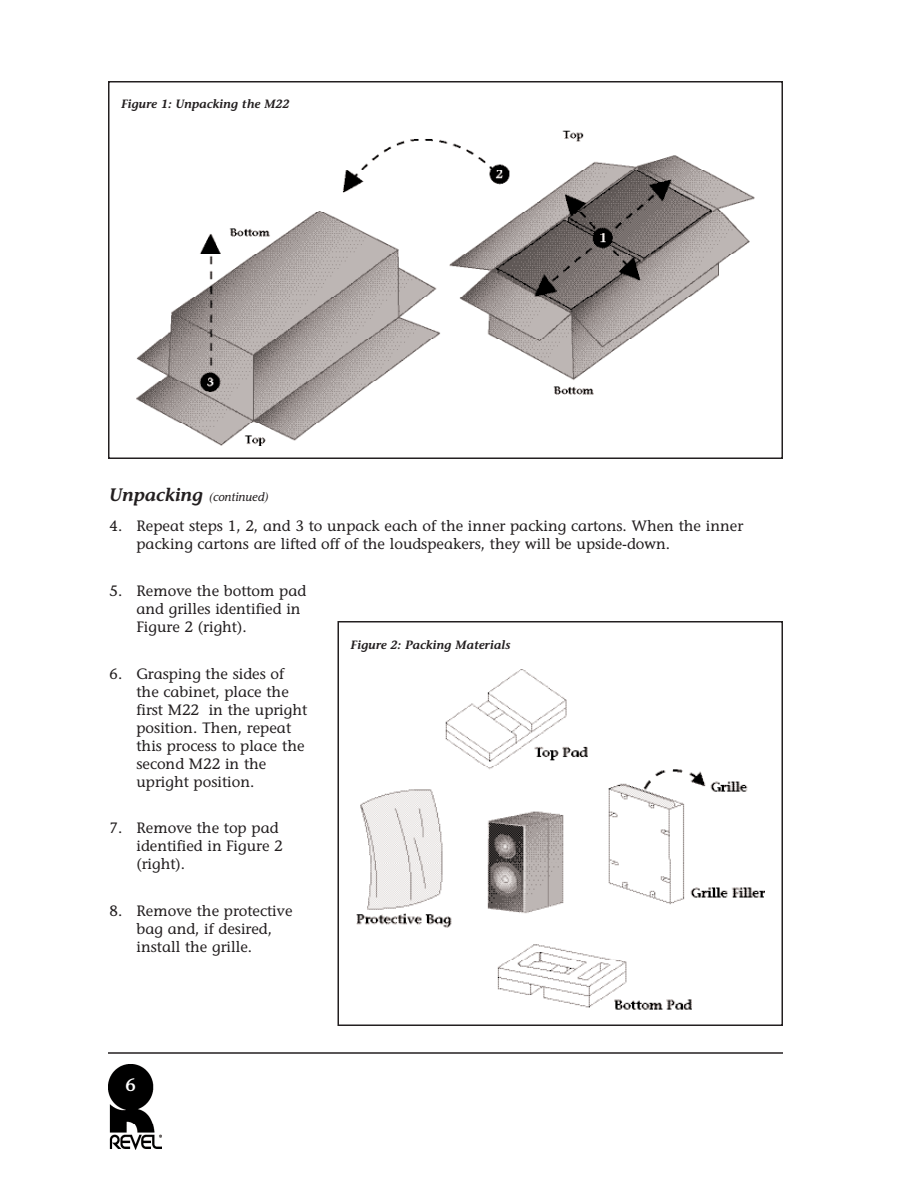
<style>
.page{position:relative;width:918px;height:1188px;background:#fff}
.page>*{position:absolute;margin:0;border:0;box-sizing:border-box;transform-origin:0 0}
.t1{font:600 18px "Stone Informal";color:#fff}
.t2{font:15px/18px "Stone Informal";color:#231f20}
.t3{font:italic 600 12px "Stone Informal";color:#231f20}
.t4{font:italic 12px "Stone Informal";color:#231f20}
.s1{font-weight:600;font-size:18px}
</style>
<div class="page">
<img style="left:108px;top:1065px;width:46px;height:59px">
<img style="left:109px;top:1124px;width:53px;height:25px">
<hr style="left:108px;top:1052px;width:675px;height:2px;background:#231f20">
<div style="left:108px;top:81px;width:675px;height:378px;border:2px solid #231f20"></div>
<img style="left:361px;top:130px;width:341px;height:40px">
<img style="left:136px;top:170px;width:619px;height:275px">
<div style="left:338px;top:621px;width:445px;height:405px;border:2px solid #231f20"></div>
<img style="left:445px;top:669px;width:143px;height:97px">
<img style="left:356px;top:766px;width:408px;height:244px">
<p class="t3" style="left:121px;top:99px;width:170px">Figure 1: Unpacking the M22</p>
<p class="t4" style="left:109px;top:492px;width:160px"><span class="s1">Unpacking</span> (continued)</p>
<p class="t2" style="left:136px;top:518px;width:608px;text-indent:-27px">4. Repeat steps 1, 2, and 3 to unpack each of the inner packing cartons. When the inner packing cartons are lifted off of the loudspeakers, they will be upside-down.</p>
<p class="t2" style="left:136px;top:583px;width:171px;text-indent:-27px">5. Remove the bottom pad and grilles identified in<br>Figure 2 (right).</p>
<p class="t2" style="left:136px;top:666px;width:172px;text-indent:-27px">6. Grasping the sides of the cabinet, place the first M22 in the upright position. Then, repeat this process to place the second M22 in the upright position.</p>
<p class="t2" style="left:136px;top:821px;width:148px;text-indent:-27px">7. Remove the top pad identified in Figure 2 (right).</p>
<p class="t2" style="left:136px;top:903px;width:158px;text-indent:-27px">8. Remove the protective bag and, if desired, install the grille.</p>
<p class="t3" style="left:351px;top:640px;width:161px">Figure 2: Packing Materials</p>
<p class="t1" style="left:125px;top:1078px;width:12px">6</p>
</div>
